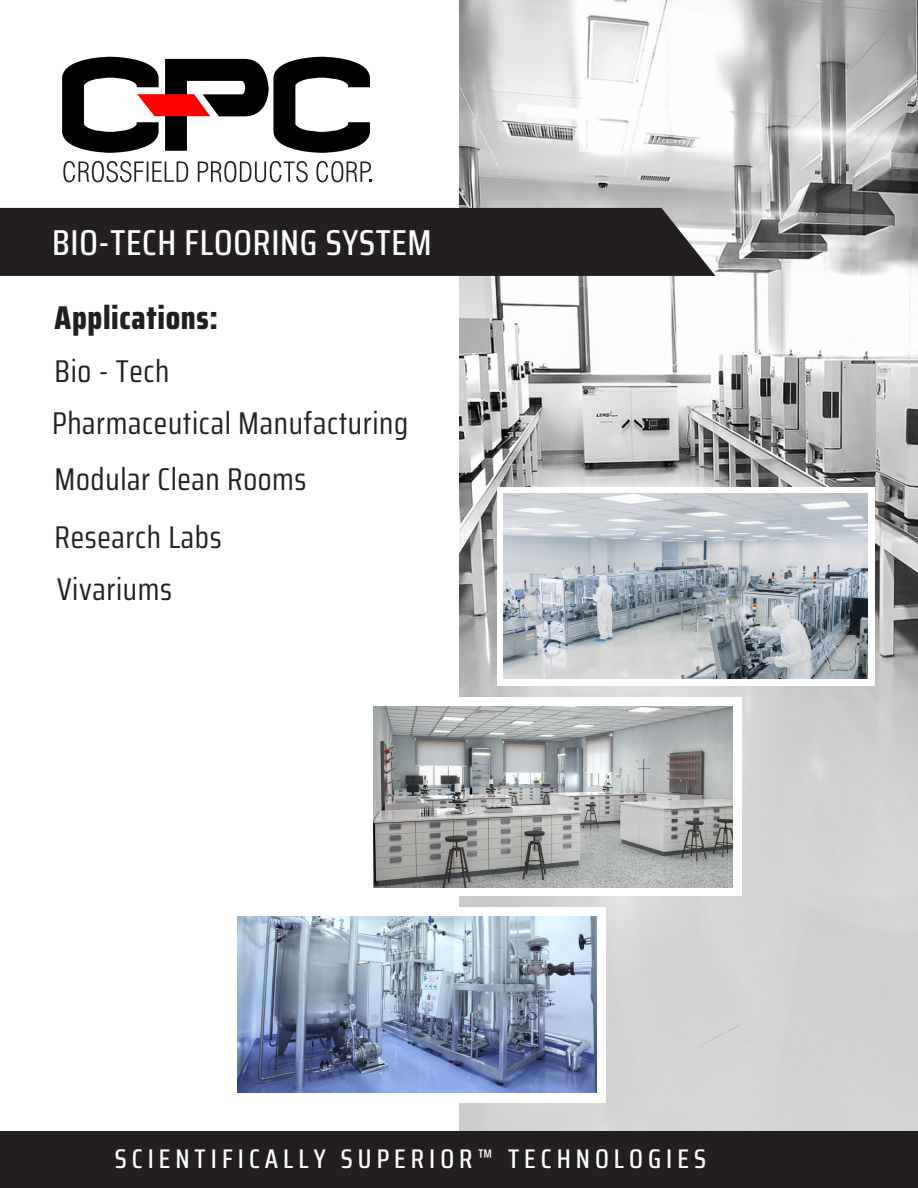
<style>
.page{position:relative;width:918px;height:1188px;background:#fff}
.page>*{position:absolute;margin:0;border:0;box-sizing:border-box;transform-origin:0 0}
.t1{font:500 36px "Saira Condensed";letter-spacing:.02em;color:#fff}
.t2{font:800 33px "Saira Condensed";letter-spacing:.02em;color:#231f20}
.t3{font:31.5px "Saira Condensed";letter-spacing:.02em;color:#231f20}
.t4{font:500 27px "Saira Condensed";letter-spacing:.185em;color:#fff}
</style>
<div class="page">
<img style="left:459px;top:0;width:459px;height:1132px">
<div style="left:0;top:1132px;width:918px;height:56px;background:#231f20"></div>
<svg style="left:62px;top:57px;width:308px;height:96px"></svg>
<svg style="left:63px;top:161px;width:308px;height:21px"></svg>
<div style="left:0;top:208px;width:716px;height:68px;background:#231f20"></div>
<div style="left:364px;top:697px;width:378px;height:199px;background:#fff"></div>
<div style="left:497px;top:487px;width:377px;height:199px;background:#fff"></div>
<div style="left:229px;top:907px;width:377px;height:196px;background:#fff"></div>
<img style="left:503px;top:494px;width:365px;height:184px">
<img style="left:374px;top:706px;width:358px;height:181px">
<img style="left:238px;top:917px;width:359px;height:176px">
<p class="t1" style="left:52px;top:214px;width:381px">BIO-TECH FLOORING SYSTEM</p>
<p class="t2" style="left:55px;top:292px;width:165px">Applications:</p>
<p class="t3" style="left:55px;top:346px;width:116px">Bio - Tech</p>
<p class="t3" style="left:52px;top:398px;width:358px">Pharmaceutical Manufacturing</p>
<p class="t3" style="left:55px;top:454px;width:253px">Modular Clean Rooms</p>
<p class="t3" style="left:55px;top:512px;width:169px">Research Labs</p>
<p class="t3" style="left:57px;top:565px;width:116px">Vivariums</p>
<p class="t4" style="left:115px;top:1138px;width:593px">SCIENTIFICALLY SUPERIOR™ TECHNOLOGIES</p>
</div>
